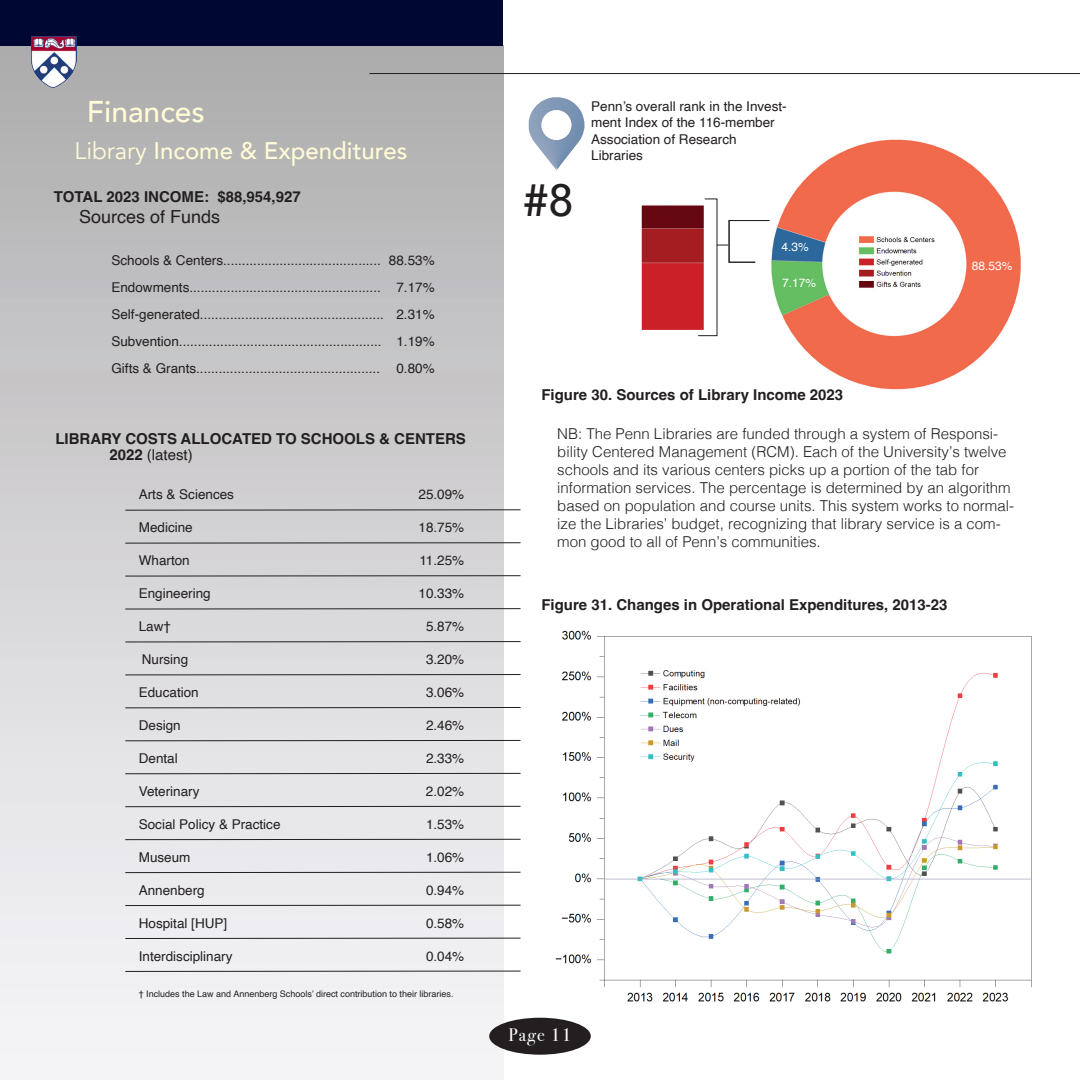
<style>
.page{position:relative;width:1080px;height:1080px;background:#fff}
.page>*{position:absolute;margin:0;border:0;box-sizing:border-box;transform-origin:0 0}
.t1{font:500 45px "Avenir";color:#231f20}
.t2{font:500 30px "Avenir";color:#fffbd6}
.t3{font:500 24px "Avenir";color:#fffbd6}
.t4{font:18px "Helvetica";color:#231f20}
.t5{font:18px "Bodoni Svty Two ITCTT";letter-spacing:.075em;color:#fff}
.t6{font:300 15px/18px "Helvetica";color:#231f20}
.t7{font:700 15px "Helvetica";color:#231f20}
.t8{font:15px "Helvetica";color:#231f20}
.t9{font:13.5px/16.5px "Helvetica";color:#231f20}
.t10{font:12px "Helvetica";color:#fff}
.t11{font:9px "Helvetica";color:#231f20}
.s1{font-weight:400}
.s2{font-weight:700}
</style>
<div class="page">
<div style="left:0;top:46px;width:503px;height:1034px;background:linear-gradient(to bottom,#afadae,#f9f8fc)"></div>
<hr style="left:369px;top:73px;width:711px;height:1px;background:#231f20">
<hr style="left:125px;top:510px;width:396px;height:1px;background:#231f20">
<hr style="left:125px;top:773px;width:396px;height:1px;background:#231f20">
<hr style="left:125px;top:641px;width:396px;height:1px;background:#231f20">
<hr style="left:125px;top:905px;width:396px;height:1px;background:#231f20">
<hr style="left:125px;top:542px;width:396px;height:1px;background:#231f20">
<hr style="left:125px;top:806px;width:396px;height:1px;background:#231f20">
<hr style="left:125px;top:674px;width:396px;height:1px;background:#231f20">
<hr style="left:125px;top:938px;width:396px;height:1px;background:#231f20">
<hr style="left:125px;top:575px;width:396px;height:1px;background:#231f20">
<hr style="left:125px;top:839px;width:396px;height:1px;background:#231f20">
<hr style="left:125px;top:707px;width:396px;height:1px;background:#231f20">
<hr style="left:125px;top:971px;width:396px;height:1px;background:#231f20">
<hr style="left:125px;top:608px;width:396px;height:1px;background:#231f20">
<hr style="left:125px;top:872px;width:396px;height:1px;background:#231f20">
<hr style="left:125px;top:740px;width:396px;height:1px;background:#231f20">
<div style="left:489px;top:1018px;width:102px;height:37px;background:#231f20;border-radius:50%"></div>
<div style="left:0;top:0;width:503px;height:46px;background:#000831"></div>
<img style="left:32px;top:36px;width:45px;height:51px">
<img style="left:555px;top:630px;width:477px;height:372px">
<img style="left:641px;top:139px;width:380px;height:251px">
<svg style="left:698px;top:199px;width:72px;height:137px"></svg>
<img style="left:528px;top:97px;width:56px;height:73px">
<p class="t2" style="left:87px;top:86px;width:119px">Finances</p>
<p class="t3" style="left:74px;top:130px;width:334px"><span class="s1">Library</span> Income &amp; Expenditures</p>
<p class="t7" style="left:54px;top:187px;width:248px">TOTAL 2023 INCOME: $88,954,927</p>
<p class="t4" style="left:79px;top:202px;width:143px">Sources of Funds</p>
<p class="t9" style="left:111px;top:252px;width:325px">Schools &amp; Centers.......................................... 88.53%</p>
<p class="t9" style="left:111px;top:279px;width:325px">Endowments................................................... 7.17%</p>
<p class="t9" style="left:111px;top:306px;width:325px">Self-generated................................................. 2.31%</p>
<p class="t9" style="left:111px;top:333px;width:325px">Subvention...................................................... 1.19%</p>
<p class="t9" style="left:111px;top:360px;width:325px">Gifts &amp; Grants................................................. 0.80%</p>
<p class="t7" style="left:55px;top:430px;width:412px">LIBRARY COSTS ALLOCATED TO SCHOOLS &amp; CENTERS</p>
<p class="t8" style="left:109px;top:444px;width:85px"><span class="s2">2022</span> (latest)</p>
<p class="t9" style="left:139px;top:487px;width:97px">Arts &amp; Sciences</p>
<p class="t9" style="left:418px;top:487px;width:47px">25.09%</p>
<p class="t9" style="left:139px;top:520px;width:56px">Medicine</p>
<p class="t9" style="left:418px;top:520px;width:47px">18.75%</p>
<p class="t9" style="left:139px;top:553px;width:53px">Wharton</p>
<p class="t9" style="left:419px;top:553px;width:46px">11.25%</p>
<p class="t9" style="left:139px;top:586px;width:74px">Engineering</p>
<p class="t9" style="left:418px;top:586px;width:47px">10.33%</p>
<p class="t9" style="left:139px;top:619px;width:34px">Law†</p>
<p class="t9" style="left:426px;top:619px;width:40px">5.87%</p>
<p class="t9" style="left:142px;top:652px;width:48px">Nursing</p>
<p class="t9" style="left:426px;top:652px;width:40px">3.20%</p>
<p class="t9" style="left:139px;top:685px;width:62px">Education</p>
<p class="t9" style="left:426px;top:685px;width:40px">3.06%</p>
<p class="t9" style="left:139px;top:718px;width:44px">Design</p>
<p class="t9" style="left:426px;top:718px;width:40px">2.46%</p>
<p class="t9" style="left:139px;top:751px;width:41px">Dental</p>
<p class="t9" style="left:426px;top:751px;width:40px">2.33%</p>
<p class="t9" style="left:139px;top:784px;width:62px">Veterinary</p>
<p class="t9" style="left:426px;top:784px;width:40px">2.02%</p>
<p class="t9" style="left:139px;top:817px;width:143px">Social Policy &amp; Practice</p>
<p class="t9" style="left:426px;top:817px;width:40px">1.53%</p>
<p class="t9" style="left:139px;top:850px;width:53px">Museum</p>
<p class="t9" style="left:426px;top:850px;width:40px">1.06%</p>
<p class="t9" style="left:139px;top:883px;width:68px">Annenberg</p>
<p class="t9" style="left:426px;top:883px;width:40px">0.94%</p>
<p class="t9" style="left:139px;top:916px;width:90px">Hospital [HUP]</p>
<p class="t9" style="left:426px;top:916px;width:40px">0.58%</p>
<p class="t9" style="left:139px;top:949px;width:95px">Interdisciplinary</p>
<p class="t9" style="left:426px;top:949px;width:40px">0.04%</p>
<p class="t11" style="left:139px;top:987px;width:316px">† Includes the Law and Annenberg Schools’ direct contribution to their libraries.</p>
<p class="t1" style="left:524px;top:161px;width:52px">#8</p>
<p class="t9" style="left:591px;top:98px;width:197px">Penn’s overall rank in the Invest&shy;ment Index of the 116-member<br>Association of Research</p>
<p class="t9" style="left:591px;top:148px;width:53px">Libraries</p>
<p class="t10" style="left:782px;top:238px;width:29px">4.3%</p>
<p class="t10" style="left:782px;top:274px;width:36px">7.17%</p>
<p class="t7" style="left:541px;top:385px;width:303px">Figure 30. Sources of Library Income 2023</p>
<p class="t10" style="left:972px;top:256px;width:42px">88.53%</p>
<p class="t6" style="left:557px;top:423px;width:458px">NB: The Penn Libraries are funded through a system of Responsi&shy;bility Centered Management (RCM). Each of the University’s twelve schools and its various centers picks up a portion of the tab for information services. The percentage is determined by an algorithm based on population and course units. This system works to normal&shy;ize the Libraries’ budget, recognizing that library service is a com&shy;mon good to all of Penn’s communities.</p>
<p class="t7" style="left:541px;top:595px;width:407px">Figure 31. Changes in Operational Expenditures, 2013-23</p>
<p class="t5" style="left:509px;top:1020px;width:64px">Page 11</p>
</div>
